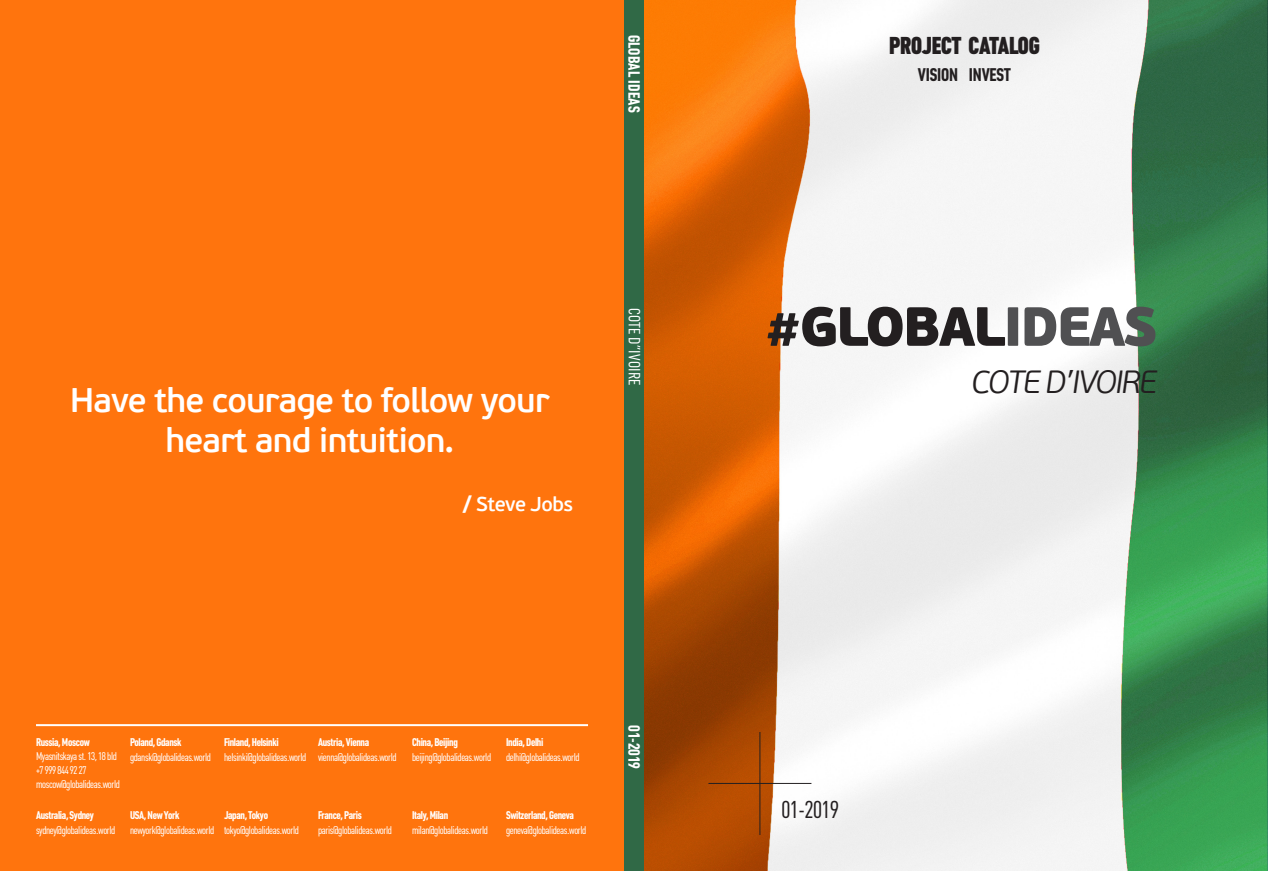
<style>
.page{position:relative;width:1268px;height:871px;background:#fff}
.page>*{position:absolute;margin:0;border:0;box-sizing:border-box;transform-origin:0 0}
.t1{font:900 55px "PF Beau Sans Pro";letter-spacing:-.05em;color:#231f20}
.t2{font:600 34px/40px "PF Beau Sans Pro";letter-spacing:-.03em;color:#fff;text-align:center}
.t3{font:italic 300 32px "PF Beau Sans Pro";letter-spacing:-.05em;color:#231f20}
.t4{font:900 24px "Plumb Condensed";letter-spacing:-.01em;color:#231f20}
.t5{font:24px "Plumb Condensed";letter-spacing:-.01em;color:#231f20}
.t6{font:600 20px "PF Beau Sans Pro";letter-spacing:-.03em;color:#fff}
.t7{font:700 18px "Plumb Condensed";letter-spacing:-.01em;color:#231f20}
.t8{font:700 16px "Plumb Condensed";letter-spacing:.01em;color:#fff}
.t9{font:16px "Plumb Condensed";letter-spacing:.01em;color:#fff}
.t10{font:11px "Plumb Condensed";letter-spacing:-.03em;color:#fff}
.t11{font:700 11px "Plumb Condensed";letter-spacing:-.03em;color:#fff}
.s1{font-weight:900}
.s2{color:#505052}
</style>
<div class="page">
<img style="left:643px;top:0;width:624px;height:870px">
<hr style="left:759px;top:731px;width:1px;height:103px;background:#231f20">
<hr style="left:708px;top:782px;width:103px;height:1px;background:#231f20">
<div style="left:0;top:0;width:624px;height:870px;background:#ff740d"></div>
<hr style="left:36px;top:724px;width:552px;height:2px;background:#fff">
<div style="left:624px;top:0;width:19px;height:870px;background:#306946"></div>
<p class="t8" style="left:642px;top:35px;width:79px;rotate:90deg">GLOBAL IDEAS</p>
<p class="t2" style="left:70px;top:381px;width:481px">Have the courage to follow your heart and intuition.</p>
<p class="t6" style="left:462px;top:492px;width:112px"><span class="s1">/</span> Steve Jobs</p>
<p class="t9" style="left:642px;top:308px;width:79px;rotate:90deg">COTE D”IVOIRE</p>
<p class="t11" style="left:36px;top:735px;width:55px">Russia, Moscow</p>
<p class="t10" style="left:36px;top:750px;width:82px">Myasnitskaya st. 13, 18 bld</p>
<p class="t10" style="left:36px;top:764px;width:52px">+7 999 844 92 27</p>
<p class="t10" style="left:36px;top:778px;width:85px">moscow@globalideas.world</p>
<p class="t11" style="left:36px;top:808px;width:59px">Australia, Sydney</p>
<p class="t10" style="left:36px;top:824px;width:81px">sydney@globalideas.world</p>
<p class="t11" style="left:130px;top:735px;width:53px">Poland, Gdansk</p>
<p class="t10" style="left:130px;top:751px;width:82px">gdansk@globalideas.world</p>
<p class="t11" style="left:224px;top:735px;width:56px">Finland, Helsinki</p>
<p class="t10" style="left:224px;top:751px;width:84px">helsinki@globalideas.world</p>
<p class="t11" style="left:130px;top:808px;width:51px">USA, New York</p>
<p class="t10" style="left:130px;top:824px;width:86px">newyork@globalideas.world</p>
<p class="t11" style="left:224px;top:808px;width:46px">Japan, Tokyo</p>
<p class="t10" style="left:224px;top:824px;width:76px">tokyo@globalideas.world</p>
<p class="t11" style="left:318px;top:735px;width:53px">Austria, Vienna</p>
<p class="t10" style="left:318px;top:751px;width:80px">vienna@globalideas.world</p>
<p class="t11" style="left:318px;top:808px;width:45px">France, Paris</p>
<p class="t10" style="left:318px;top:824px;width:75px">paris@globalideas.world</p>
<p class="t11" style="left:412px;top:735px;width:47px">China, Beijing</p>
<p class="t10" style="left:412px;top:751px;width:81px">beijing@globalideas.world</p>
<p class="t11" style="left:506px;top:735px;width:39px">India, Delhi</p>
<p class="t10" style="left:506px;top:751px;width:75px">delhi@globalideas.world</p>
<p class="t11" style="left:412px;top:808px;width:38px">Italy, Milan</p>
<p class="t10" style="left:412px;top:824px;width:77px">milan@globalideas.world</p>
<p class="t11" style="left:506px;top:808px;width:69px">Switzerland, Geneva</p>
<p class="t10" style="left:506px;top:824px;width:82px">geneva@globalideas.world</p>
<p class="t8" style="left:642px;top:725px;width:45px;rotate:90deg">01-2019</p>
<p class="t4" style="left:888px;top:32px;width:152px">PROJECT CATALOG</p>
<p class="t7" style="left:917px;top:65px;width:95px">VISION INVEST</p>
<p class="t1" style="left:763px;top:291px;width:394px">#GLOBAL<span class="s2">IDEAS</span></p>
<p class="t3" style="left:971px;top:363px;width:187px">COTE D’IVOIRE</p>
<p class="t5" style="left:781px;top:796px;width:59px">01-2019</p>
</div>
